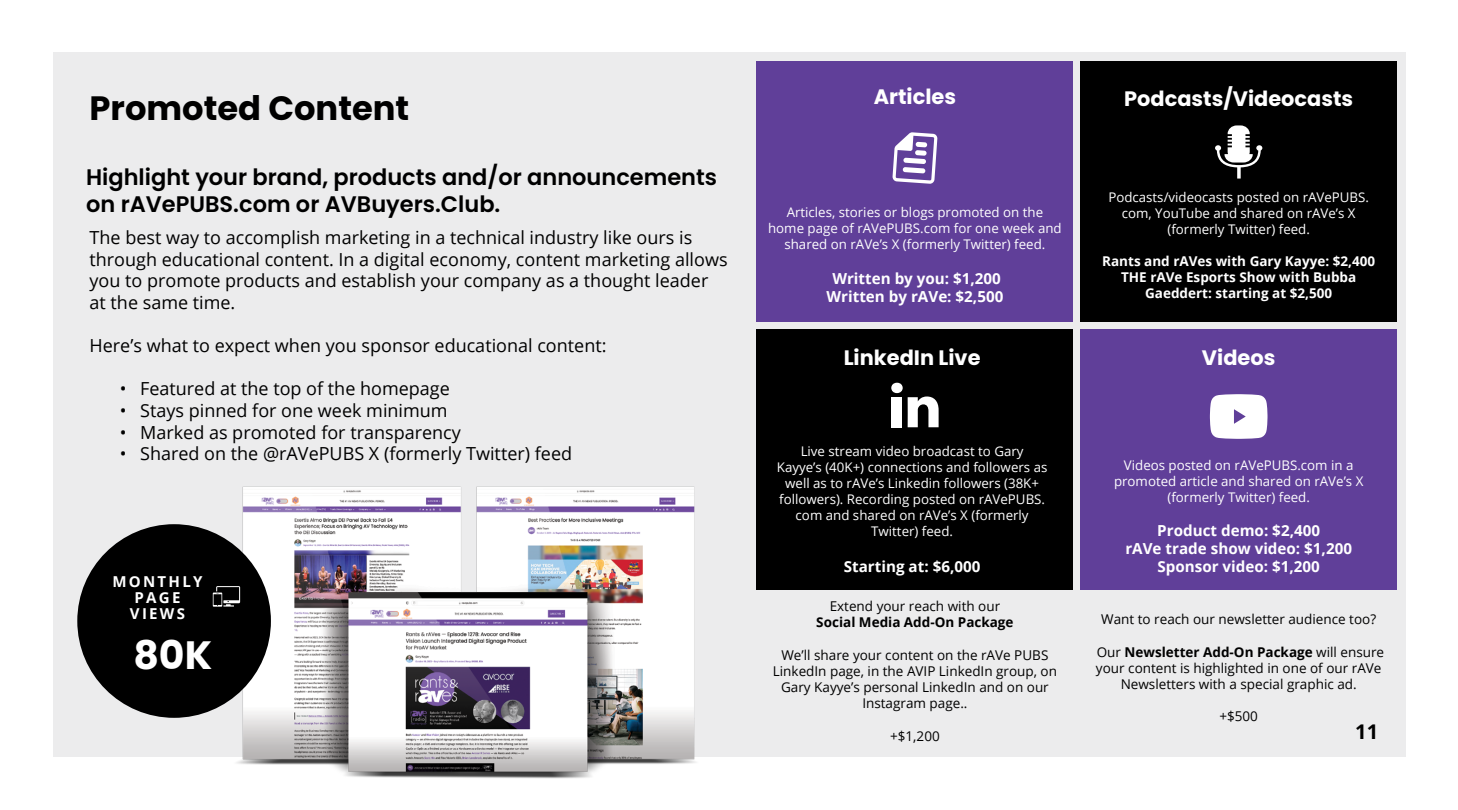
<style>
.page{position:relative;width:1458px;height:810px;background:#fff}
.page>*{position:absolute;margin:0;border:0;box-sizing:border-box;transform-origin:0 0}
.t1{font:700 39.6px "Poppins";color:#fff}
.t2{font:700 33.75px "Poppins";color:#000}
.t3{font:600 22.5px/27px "Poppins";color:#000}
.t4{font:700 20.93px "Poppins";color:#fff}
.t5{font:700 20.25px "Open Sans";color:#000}
.t6{font:18px/21.6px "Open Sans";color:#000}
.t7{font:700 15.3px/18.2px "Open Sans";color:#fff;text-align:center}
.t8{font:700 15.08px/16.2px "Open Sans";letter-spacing:.15em;color:#fff;text-align:center}
.t9{font:13.5px/16.2px "Open Sans";color:#000;text-align:center}
.t10{font:700 13.5px/16.2px "Open Sans";color:#fff;text-align:center}
.t11{font:700 13.5px "Open Sans";color:#000}
.t12{font:13.28px/16px "Open Sans";color:#fff;text-align:center}
.s1{font-weight:700}
</style>
<div class="page">
<div style="left:53px;top:53px;width:1352px;height:704px;background:#ececed"></div>
<div style="left:757px;top:61px;width:316px;height:261px;background:#603f99"></div>
<svg style="left:892px;top:132px;width:46px;height:52px"></svg>
<div style="left:1080px;top:61px;width:317px;height:261px;background:#000"></div>
<svg style="left:1215px;top:125px;width:47px;height:54px"></svg>
<div style="left:1080px;top:329px;width:317px;height:261px;background:#603f99"></div>
<svg style="left:1209px;top:394px;width:59px;height:45px;background:#ebe7f2"></svg>
<div style="left:757px;top:329px;width:316px;height:261px;background:#000"></div>
<div style="left:892px;top:397px;width:10px;height:30px;background:#fff"></div>
<div style="left:891px;top:383px;width:12px;height:10px;background:#fff;border-radius:50%"></div>
<svg style="left:908px;top:397px;width:31px;height:30px"></svg>
<img style="left:162px;top:486px;width:534px;height:293px">
<div style="left:77px;top:524px;width:194px;height:194px;background:#000;border-radius:50%"></div>
<svg style="left:213px;top:586px;width:27px;height:21px"></svg>
<h2 class="t2" style="left:90px;top:89px;width:321px">Promoted Content</h2>
<h3 class="t3" style="left:86px;top:164px;width:633px">Highlight your brand, products and/or announcements on rAVePUBS.com or AVBuyers.Club.</h3>
<p class="t6" style="left:90px;top:226px;width:640px">The best way to accomplish marketing in a technical industry like ours is through educational content. In a digital economy, content marketing allows you to promote products and establish your company as a thought leader at the same time.</p>
<h3 class="t6" style="left:90px;top:334px;width:518px">Here’s what to expect when you sponsor educational content:</h3>
<h3 class="t6" style="left:120px;top:378px;width:331px">• Featured at the top of the homepage</h3>
<h3 class="t6" style="left:120px;top:399px;width:329px">• Stays pinned for one week minimum</h3>
<h3 class="t6" style="left:120px;top:421px;width:342px">• Marked as promoted for transparency</h3>
<h3 class="t6" style="left:120px;top:442px;width:454px">• Shared on the @rAVePUBS X (formerly Twitter) feed</h3>
<p class="t8" style="left:112px;top:573px;width:92px">MONTHLY<br>PAGE<br>VIEWS</p>
<h1 class="t1" style="left:134px;top:632px;width:80px">80K</h1>
<h3 class="t4" style="left:874px;top:85px;width:84px">Articles</h3>
<p class="t12" style="left:768px;top:204px;width:295px">Articles, stories or blogs promoted on the home page of rAVePUBS.com for one week and shared on rAVe’s X (formerly Twitter) feed.</p>
<p class="t7" style="left:827px;top:269px;width:178px">Written by you: $1,200<br>Written by rAVe: $2,500</p>
<h3 class="t4" style="left:844px;top:346px;width:138px">LinkedIn Live</h3>
<p class="t12" style="left:777px;top:443px;width:272px">Live stream video broadcast to Gary Kayye’s (40K+) connections and followers as well as to rAVe’s Linkedin followers (38K+ followers). Recording posted on rAVePUBS. com and shared on rAVe’s X (formerly Twitter) feed.</p>
<p class="t7" style="left:844px;top:557px;width:138px">Starting at: $6,000</p>
<p class="t9" style="left:830px;top:598px;width:172px">Extend your reach with our</p>
<p class="t11" style="left:816px;top:613px;width:199px">Social Media Add-On Package</p>
<p class="t9" style="left:773px;top:647px;width:286px">We’ll share your content on the rAVe PUBS LinkedIn page, in the AVIP LinkedIn group, on Gary Kayye’s personal LinkedIn and on our Instagram page..</p>
<p class="t9" style="left:890px;top:728px;width:51px">+$1,200</p>
<h3 class="t4" style="left:1124px;top:87px;width:231px">Podcasts/Videocasts</h3>
<p class="t12" style="left:1108px;top:189px;width:262px">Podcasts/videocasts posted on rAVePUBS. com, YouTube and shared on rAVe’s X (formerly Twitter) feed.</p>
<p class="t10" style="left:1102px;top:253px;width:274px">Rants and rAVes with Gary Kayye: $2,400<br>THE rAVe Esports Show with Bubba<br>Gaeddert: starting at $2,500</p>
<h3 class="t4" style="left:1202px;top:346px;width:75px">Videos</h3>
<p class="t12" style="left:1114px;top:457px;width:251px">Videos posted on rAVePUBS.com in a promoted article and shared on rAVe’s X (formerly Twitter) feed.</p>
<p class="t7" style="left:1125px;top:521px;width:228px">Product demo: $2,400<br>rAVe trade show video: $1,200<br>Sponsor video: $1,200</p>
<p class="t9" style="left:1101px;top:611px;width:276px">Want to reach our newsletter audience too?</p>
<p class="t9" style="left:1096px;top:643px;width:290px">Our <span class="s1">Newsletter Add-On Package</span> will ensure your content is highlighted in one of our rAVe<br>Newsletters with a special graphic ad.</p>
<p class="t9" style="left:1219px;top:708px;width:40px">+$500</p>
<h3 class="t5" style="left:1355px;top:717px;width:25px">11</h3>
</div>
